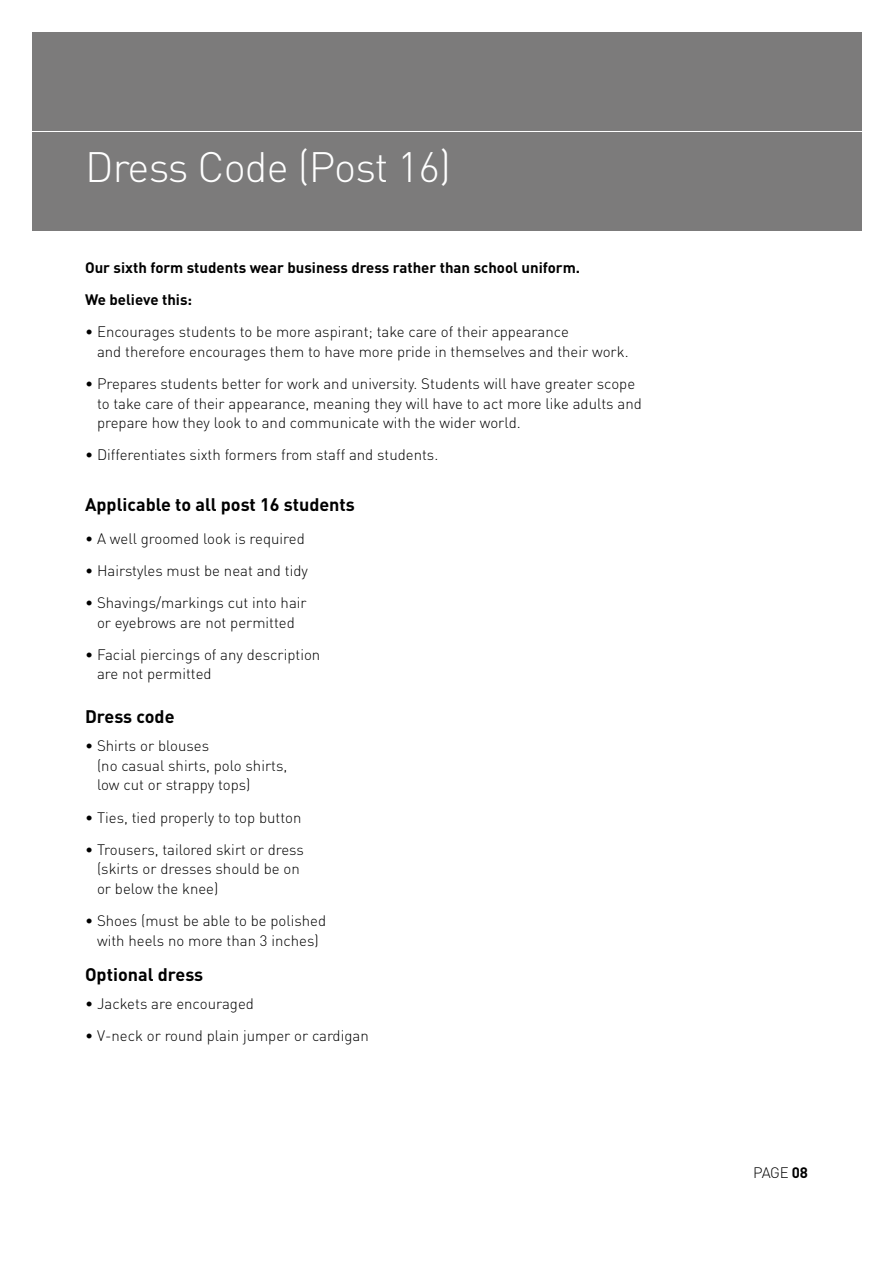
<style>
.page{position:relative;width:893px;height:1263px;background:#fff}
.page>*{position:absolute;margin:0;border:0;box-sizing:border-box;transform-origin:0 0}
.t1{font:300 42px "DIN";letter-spacing:-.02em;color:#fff}
.t2{font:700 18px "DIN";color:#000}
.t3{font:300 15px/19.5px "DIN";color:#000}
.t4{font:700 15px/32.2px "DIN";color:#000}
.s1{font-weight:700}
</style>
<div class="page">
<div style="left:32px;top:32px;width:829px;height:98px;background:#7c7b7b"></div>
<div style="left:32px;top:132px;width:829px;height:98px;background:#7c7b7b"></div>
<h1 class="t1" style="left:85px;top:141px;width:367px">Dress Code (Post 16)</h1>
<h1 class="t1" style="left:85px;top:141px;width:207px">CONTENTS</h1>
<p class="t4" style="left:85px;top:251px;width:497px">Our sixth form students wear business dress rather than school uniform.<br>We believe this:</p>
<p class="t3" style="left:97px;top:322px;width:533px;text-indent:-12px">• Encourages students to be more aspirant; take care of their appearance<br>and therefore encourages them to have more pride in themselves and their work.</p>
<p class="t3" style="left:97px;top:374px;width:546px;text-indent:-12px">• Prepares students better for work and university. Students will have greater scope to take care of their appearance, meaning they will have to act more like adults and prepare how they look to and communicate with the wider world.</p>
<p class="t3" style="left:85px;top:445px;width:355px">• Differentiates sixth formers from staff and students.</p>
<p class="t2" style="left:85px;top:493px;width:271px">Applicable to all post 16 students</p>
<p class="t3" style="left:85px;top:528px;width:221px">• A well groomed look is required</p>
<p class="t3" style="left:85px;top:561px;width:224px">• Hairstyles must be neat and tidy</p>
<p class="t3" style="left:85px;top:593px;width:223px;text-align:center">• Shavings/markings cut into hair or eyebrows are not permitted</p>
<p class="t3" style="left:97px;top:645px;width:225px;text-indent:-12px">• Facial piercings of any description are not permitted</p>
<p class="t2" style="left:85px;top:705px;width:91px">Dress code</p>
<p class="t3" style="left:97px;top:736px;width:192px;text-indent:-12px">• Shirts or blouses<br>(no casual shirts, polo shirts, low cut or strappy tops)</p>
<p class="t3" style="left:85px;top:807px;width:218px">• Ties, tied properly to top button</p>
<p class="t3" style="left:97px;top:839px;width:208px;text-indent:-12px">• Trousers, tailored skirt or dress (skirts or dresses should be on or below the knee)</p>
<p class="t3" style="left:85px;top:911px;width:243px;text-align:center">• Shoes (must be able to be polished with heels no more than 3 inches)</p>
<p class="t2" style="left:85px;top:962px;width:120px">Optional dress</p>
<p class="t3" style="left:85px;top:993px;width:170px">• Jackets are encouraged</p>
<p class="t3" style="left:85px;top:1026px;width:285px">• V-neck or round plain jumper or cardigan</p>
<p class="t3" style="left:753px;top:1162px;width:56px">PAGE <span class="s1">08</span></p>
</div>
